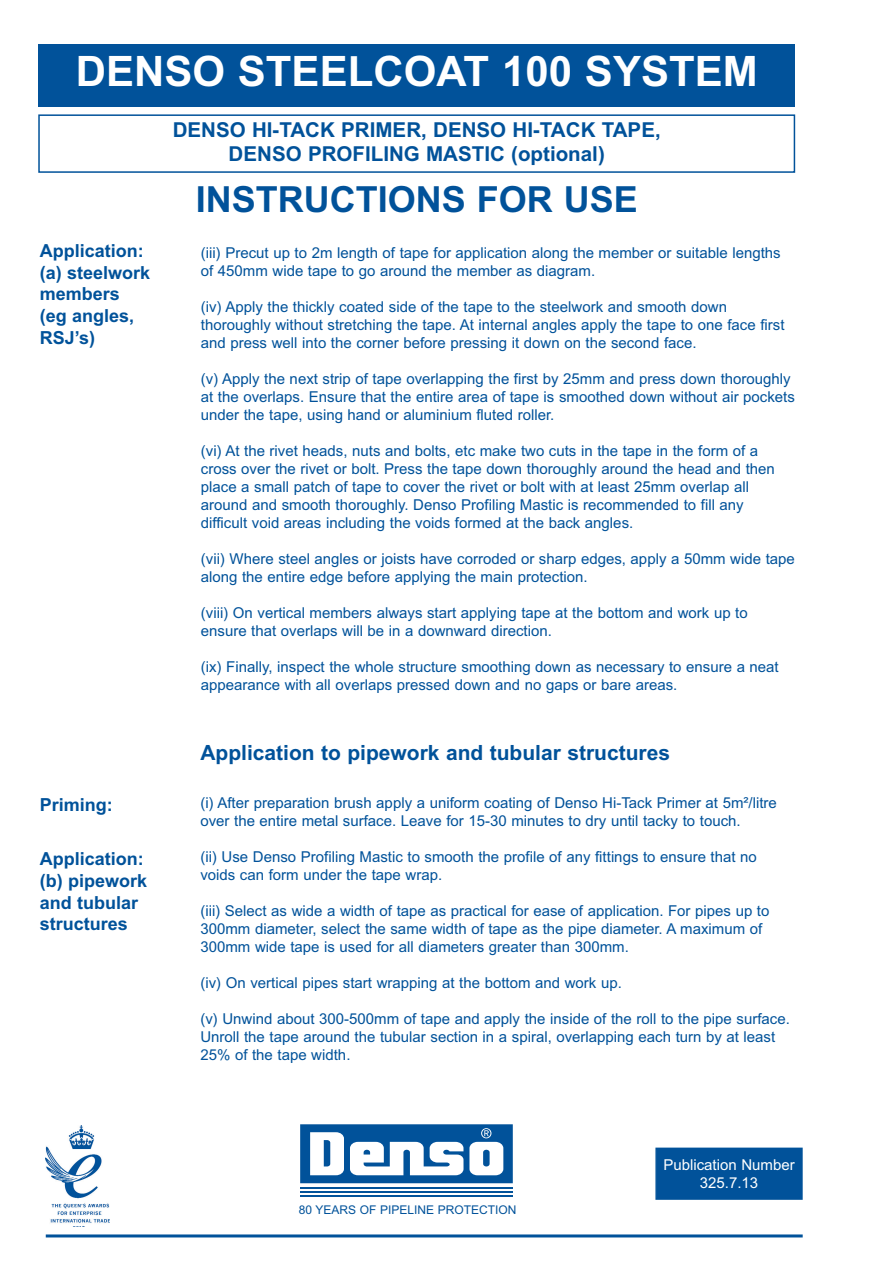
<style>
.page{position:relative;width:893px;height:1263px;background:#fff}
.page>*{position:absolute;margin:0;border:0;box-sizing:border-box;transform-origin:0 0}
.t1{font:700 42px "Arial";color:#fff}
.t2{font:700 36px "Arial";color:#01529a}
.t3{font:700 21px "Arial";color:#01529a}
.t4{font:700 20.55px/24.6px "Arial";color:#01529a;text-align:center}
.t5{font:700 18px/21.6px "Arial";color:#01529a}
.t6{font:15px/18px "Arial";color:#01529a}
.t7{font:15px/18px "Arial";color:#fff;text-align:center}
.t8{font:12px "Arial";color:#01529a}
</style>
<div class="page">
<div style="left:38px;top:44px;width:757px;height:63px;background:#01529a"></div>
<div style="left:38px;top:114px;width:757px;height:59px;border:2px solid #01529a"></div>
<hr style="left:300px;top:1187px;width:213px;height:2px;background:#01529a">
<hr style="left:300px;top:1191px;width:213px;height:2px;background:#01529a">
<hr style="left:300px;top:1195px;width:213px;height:2px;background:#01529a">
<svg style="left:300px;top:1124px;width:213px;height:59px"></svg>
<div style="left:657px;top:1149px;width:144px;height:49px;background:#01529a"></div>
<div style="left:655px;top:1147px;width:148px;height:53px;border:2px solid #01529a"></div>
<img style="left:46px;top:1125px;width:64px;height:98px">
<hr style="left:46px;top:1234px;width:757px;height:3px;background:#01529a">
<h1 class="t1" style="left:76px;top:56px;width:683px">DENSO STEELCOAT 100 SYSTEM</h1>
<h3 class="t4" style="left:173px;top:119px;width:490px">DENSO HI-TACK PRIMER, DENSO HI-TACK TAPE,<br>DENSO PROFILING MASTIC (optional)</h3>
<h2 class="t2" style="left:196px;top:186px;width:444px">INSTRUCTIONS FOR USE</h2>
<p class="t5" style="left:40px;top:242px;width:112px">Application: (a) steelwork members (eg angles,<br>RSJ’s)</p>
<p class="t6" style="left:201px;top:245px;width:581px">(iii) Precut up to 2m length of tape for application along the member or suitable lengths of 450mm wide tape to go around the member as diagram.</p>
<p class="t6" style="left:201px;top:299px;width:585px">(iv) Apply the thickly coated side of the tape to the steelwork and smooth down thoroughly without stretching the tape. At internal angles apply the tape to one face first and press well into the corner before pressing it down on the second face.</p>
<p class="t6" style="left:201px;top:371px;width:596px">(v) Apply the next strip of tape overlapping the first by 25mm and press down thoroughly at the overlaps. Ensure that the entire area of tape is smoothed down without air pockets under the tape, using hand or aluminium fluted roller.</p>
<p class="t6" style="left:201px;top:443px;width:576px">(vi) At the rivet heads, nuts and bolts, etc make two cuts in the tape in the form of a cross over the rivet or bolt. Press the tape down thoroughly around the head and then place a small patch of tape to cover the rivet or bolt with at least 25mm overlap all around and smooth thoroughly. Denso Profiling Mastic is recommended to fill any difficult void areas including the voids formed at the back angles.</p>
<p class="t6" style="left:201px;top:551px;width:595px">(vii) Where steel angles or joists have corroded or sharp edges, apply a 50mm wide tape along the entire edge before applying the main protection.</p>
<p class="t6" style="left:201px;top:605px;width:548px">(viii) On vertical members always start applying tape at the bottom and work up to ensure that overlaps will be in a downward direction.</p>
<p class="t6" style="left:201px;top:659px;width:579px">(ix) Finally, inspect the whole structure smoothing down as necessary to ensure a neat appearance with all overlaps pressed down and no gaps or bare areas.</p>
<p class="t5" style="left:40px;top:795px;width:75px">Priming:</p>
<p class="t5" style="left:40px;top:850px;width:109px">Application: (b) pipework and tubular structures</p>
<h3 class="t3" style="left:200px;top:745px;width:471px">Application to pipework and tubular structures</h3>
<p class="t6" style="left:200px;top:795px;width:578px">(i) After preparation brush apply a uniform coating of Denso Hi-Tack Primer at 5m²/litre over the entire metal surface. Leave for 15-30 minutes to dry until tacky to touch.</p>
<p class="t6" style="left:200px;top:849px;width:558px">(ii) Use Denso Profiling Mastic to smooth the profile of any fittings to ensure that no voids can form under the tape wrap.</p>
<p class="t6" style="left:200px;top:903px;width:571px">(iii) Select as wide a width of tape as practical for ease of application. For pipes up to<br>300mm diameter, select the same width of tape as the pipe diameter. A maximum of<br>300mm wide tape is used for all diameters greater than 300mm.</p>
<p class="t6" style="left:200px;top:975px;width:423px">(iv) On vertical pipes start wrapping at the bottom and work up.</p>
<p class="t6" style="left:200px;top:1011px;width:591px">(v) Unwind about 300-500mm of tape and apply the inside of the roll to the pipe surface.<br>Unroll the tape around the tubular section in a spiral, overlapping each turn by at least<br>25% of the tape width.</p>
<p class="t8" style="left:299px;top:1205px;width:219px">80 YEARS OF PIPELINE PROTECTION</p>
<p class="t7" style="left:663px;top:1157px;width:133px">Publication Number<br>325.7.13</p>
</div>
